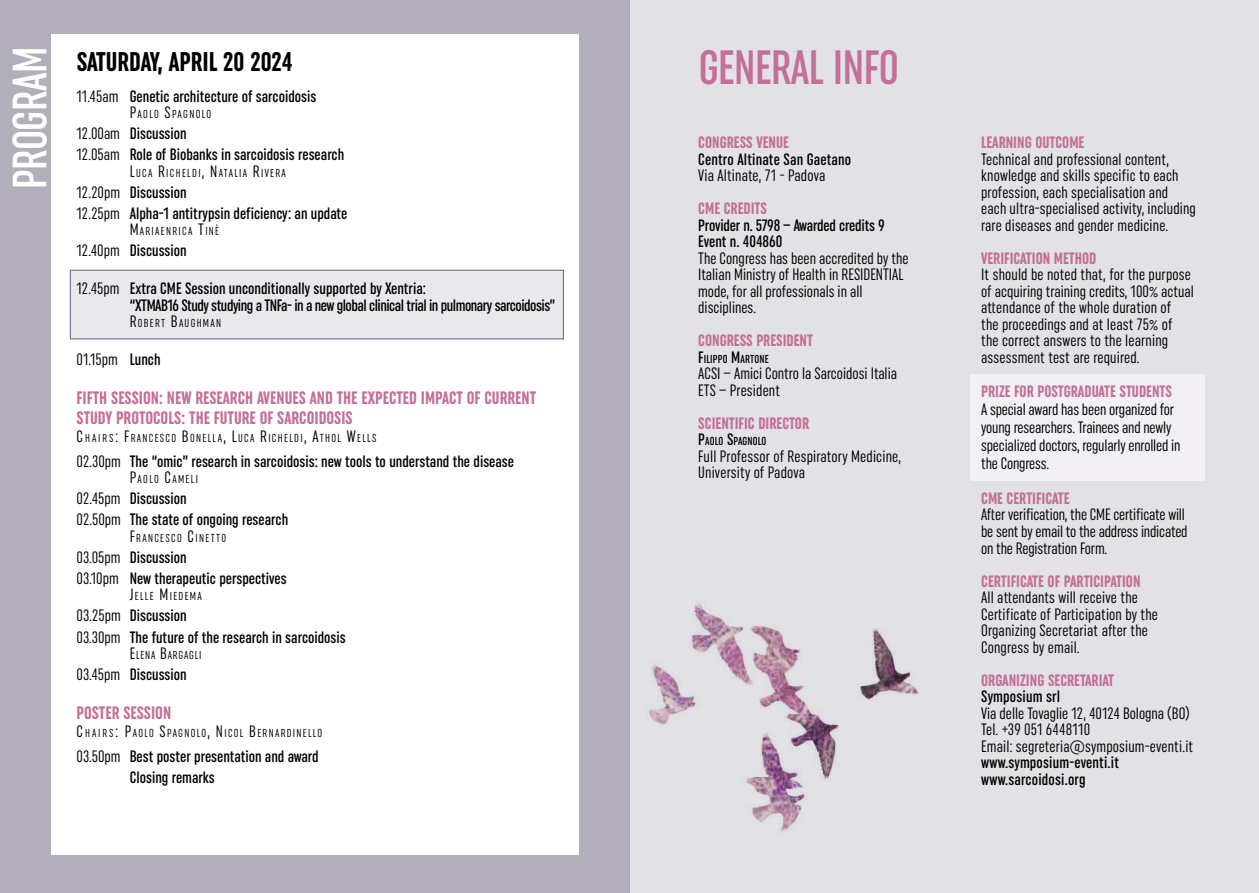
<style>
.page{position:relative;width:1259px;height:893px;background:#fff}
.page>*{position:absolute;margin:0;border:0;box-sizing:border-box;transform-origin:0 0}
.t1{font:500 extra-condensed 48.15px "Uniform";letter-spacing:-.01em;color:#c36f97}
.t2{font:500 extra-condensed 48.15px "Uniform";letter-spacing:-.01em;color:#fff}
.t3{font:700 extra-condensed 27px "Uniform";color:#000}
.t4{font:700 extra-condensed 18px/19.5px "Uniform";color:#c36f97}
.t5{font:extra-condensed 16.5px/16.5px "Uniform";letter-spacing:.005em;color:#000}
.t6{font:500 extra-condensed 16.5px/21px "Uniform";color:#000}
.t7{font:700 extra-condensed 16.5px "Uniform";color:#c36f97}
.t8{font:500 extra-condensed 16.5px/16.5px "Uniform";letter-spacing:-.03em;color:#000}
.t9{font:extra-condensed 16.5px "Uniform";color:#000}
.t10{font:extra-condensed 11.55px "Uniform";letter-spacing:.115em;color:#000}
.t11{font:500 extra-condensed 11.55px "Uniform";letter-spacing:.015em;color:#000}
.t12{font:extra-condensed 11.55px "Uniform";letter-spacing:.07em;color:#000}
.s1{font-weight:400}
.s2{font-size:16.5px}
.s3{font-weight:500}
</style>
<div class="page">
<div style="left:0;top:0;width:629px;height:893px;background:#b3afba"></div>
<div style="left:51px;top:34px;width:528px;height:821px;background:#fff"></div>
<div style="left:70px;top:270px;width:493px;height:69px;background:#e9e8ec;border:1px solid #676379"></div>
<div style="left:629px;top:0;width:630px;height:893px;background:#e2e1e5"></div>
<img style="left:649px;top:603px;width:190px;height:229px">
<img style="left:860px;top:628px;width:59px;height:72px">
<div style="left:970px;top:374px;width:235px;height:106px;background:#f2f0f4"></div>
<h1 class="t2" style="left:2px;top:189px;width:144px;rotate:-90deg">PROGRAM</h1>
<h2 class="t3" style="left:77px;top:46px;width:218px">SATURDAY, APRIL 20 2024</h2>
<p class="t6" style="left:77px;top:85px;width:241px"><span class="s1">11.45am</span> Genetic architecture of sarcoidosis</p>
<p class="t10" style="left:130px;top:107px;width:83px"><span class="s2">P</span>AOLO <span class="s2">S</span>PAGNOLO</p>
<p class="t6" style="left:77px;top:123px;width:269px"><span class="s1">12.00am</span> Discussion<br><span class="s1">12.05am</span> Role of Biobanks in sarcoidosis research</p>
<p class="t9" style="left:77px;top:161px;width:30px">L</p>
<p class="t10" style="left:136px;top:166px;width:151px">UCA <span class="s2">R</span>ICHELDI<span class="s2">, N</span>ATALIA <span class="s2">R</span>IVERA</p>
<p class="t6" style="left:77px;top:181px;width:272px"><span class="s1">12.20pm</span> Discussion<br><span class="s1">12.25pm</span> Alpha-1 antitrypsin deficiency: an update</p>
<p class="t10" style="left:130px;top:224px;width:91px"><span class="s2">M</span>ARIAENRICA <span class="s2">T</span>INÈ</p>
<p class="t6" style="left:77px;top:240px;width:112px"><span class="s1">12.40pm</span> Discussion</p>
<p class="t8" style="left:130px;top:280px;width:427px;text-indent:-53px"><span class="s1">12.45pm</span> Extra CME Session unconditionally supported by Xentria:<br>“XTMAB16 Study studying a TNFa- in a new global clinical trial in pulmonary sarcoidosis”</p>
<p class="t10" style="left:130px;top:316px;width:93px"><span class="s2">R</span>OBERT <span class="s2">B</span>AUGHMAN</p>
<p class="t5" style="left:77px;top:351px;width:86px">01.15pm <span class="s3">Lunch</span></p>
<p class="t4" style="left:77px;top:388px;width:461px">FIFTH SESSION: NEW RESEARCH AVENUES AND THE EXPECTED IMPACT OF CURRENT<br>STUDY PROTOCOLS: THE FUTURE OF SARCOIDOSIS</p>
<p class="t10" style="left:77px;top:431px;width:301px"><span class="s2">C</span> HAIRS <span class="s2">: F</span>RANCESCO <span class="s2">B</span>ONELLA<span class="s2">, L</span> UCA <span class="s2">R</span>ICHELDI<span class="s2">, A</span>THOL <span class="s2">W</span>ELLS</p>
<p class="t6" style="left:77px;top:451px;width:439px"><span class="s1">02.30pm</span> The “omic” research in sarcoidosis: new tools to understand the disease</p>
<p class="t10" style="left:130px;top:473px;width:70px"><span class="s2">P</span>AOLO <span class="s2">C</span>AMELI</p>
<p class="t6" style="left:77px;top:488px;width:213px"><span class="s1">02.45pm</span> Discussion<br><span class="s1">02.50pm</span> The state of ongoing research</p>
<p class="t10" style="left:130px;top:531px;width:98px"><span class="s2">F</span>RANCESCO <span class="s2">C</span>INETTO</p>
<p class="t6" style="left:77px;top:547px;width:212px"><span class="s1">03.05pm</span> Discussion<br><span class="s1">03.10pm</span> New therapeutic perspectives</p>
<p class="t10" style="left:130px;top:590px;width:74px"><span class="s2">J</span>ELLE <span class="s2">M</span>IEDEMA</p>
<p class="t6" style="left:77px;top:605px;width:271px"><span class="s1">03.25pm</span> Discussion<br><span class="s1">03.30pm</span> The future of the research in sarcoidosis</p>
<p class="t9" style="left:77px;top:644px;width:31px">E</p>
<p class="t12" style="left:136px;top:648px;width:67px">LENA <span class="s2">B</span>ARGAGLI</p>
<p class="t6" style="left:77px;top:664px;width:112px"><span class="s1">03.45pm</span> Discussion</p>
<p class="t4" style="left:77px;top:703px;width:96px">POSTER SESSION</p>
<p class="t10" style="left:77px;top:726px;width:247px"><span class="s2">C</span> HAIRS <span class="s2">: P</span>AOLO <span class="s2">S</span>PAGNOLO<span class="s2">, N</span> ICOL <span class="s2">B</span>ERNARDINELLO</p>
<p class="t6" style="left:130px;top:746px;width:191px;text-indent:-53px"><span class="s1">03.50pm</span> Best poster presentation and award<br>Closing remarks</p>
<h1 class="t1" style="left:698px;top:39px;width:202px">GENERAL INFO</h1>
<p class="t7" style="left:698px;top:133px;width:92px">CONGRESS VENUE</p>
<p class="t6" style="left:698px;top:149px;width:154px">Centro Altinate San Gaetano</p>
<p class="t5" style="left:698px;top:167px;width:129px">Via Altinate, 71 - Padova</p>
<p class="t7" style="left:698px;top:199px;width:70px">CME CREDITS</p>
<p class="t6" style="left:698px;top:217px;width:188px;line-height:16.5px">Provider n. 5798 – Awarded credits 9<br>Event n. 404860</p>
<p class="t5" style="left:698px;top:250px;width:212px">The Congress has been accredited by the<br>Italian Ministry of Health in RESIDENTIAL mode, for all professionals in all disciplines.</p>
<p class="t7" style="left:698px;top:331px;width:116px">CONGRESS PRESIDENT</p>
<p class="t11" style="left:698px;top:352px;width:72px"><span class="s2">F</span>ILIPPO <span class="s2">M</span>ARTONE</p>
<p class="t5" style="left:698px;top:365px;width:200px">ACSI – Amici Contro la Sarcoidosi Italia<br>ETS – President</p>
<p class="t7" style="left:698px;top:414px;width:112px">SCIENTIFIC DIRECTOR</p>
<p class="t11" style="left:698px;top:435px;width:70px"><span class="s2">P</span>AOLO <span class="s2">S</span>PAGNOLO</p>
<p class="t5" style="left:698px;top:448px;width:204px">Full Professor of Respiratory Medicine,<br>University of Padova</p>
<p class="t7" style="left:981px;top:133px;width:105px">LEARNING OUTCOME</p>
<p class="t5" style="left:981px;top:151px;width:216px">Technical and professional content, knowledge and skills specific to each profession, each specialisation and each ultra-specialised activity, including rare diseases and gender medicine.</p>
<p class="t7" style="left:981px;top:249px;width:117px">VERIFICATION METHOD</p>
<p class="t5" style="left:981px;top:266px;width:214px">It should be noted that, for the purpose of acquiring training credits, 100% actual attendance of the whole duration of<br>the proceedings and at least 75% of the correct answers to the learning assessment test are required.</p>
<p class="t7" style="left:981px;top:382px;width:192px">PRIZE FOR POSTGRADUATE STUDENTS</p>
<p class="t5" style="left:981px;top:401px;width:201px;line-height:18px">A special award has been organized for young researchers. Trainees and newly specialized doctors, regularly enrolled in the Congress.</p>
<p class="t7" style="left:981px;top:489px;width:90px">CME CERTIFICATE</p>
<p class="t5" style="left:981px;top:506px;width:208px">After verification, the CME certificate will be sent by email to the address indicated on the Registration Form.</p>
<p class="t7" style="left:981px;top:571px;width:161px">CERTIFICATE OF PARTICIPATION</p>
<p class="t5" style="left:981px;top:589px;width:178px">All attendants will receive the<br>Certificate of Participation by the<br>Organizing Secretariat after the<br>Congress by email.</p>
<p class="t7" style="left:981px;top:670px;width:134px">ORGANIZING SECRETARIAT</p>
<p class="t6" style="left:981px;top:686px;width:81px">Symposium srl</p>
<p class="t5" style="left:981px;top:704px;width:214px">Via delle Tovaglie 12, 40124 Bologna (BO)<br>Tel. +39 051 6448110<br>Email: segreteria@symposium-eventi.it</p>
<p class="t6" style="left:981px;top:754px;width:139px;line-height:16.5px">www.symposium-eventi.it www.sarcoidosi.org</p>
</div>
